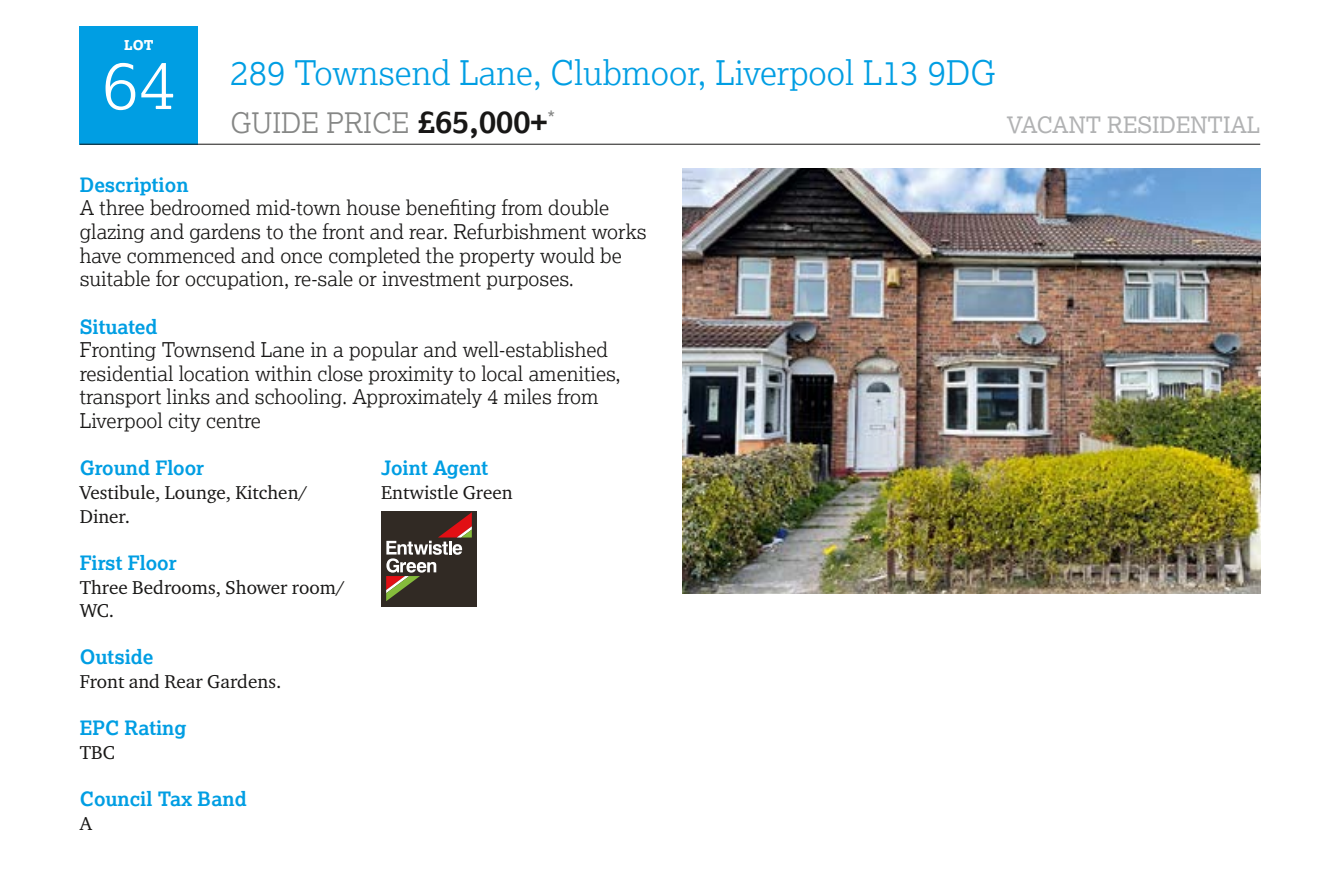
<style>
.page{position:relative;width:1340px;height:878px;background:#fff}
.page>*{position:absolute;margin:0;border:0;box-sizing:border-box;transform-origin:0 0}
.t1{font:300 67.5px "Lexia";color:#fff}
.t2{font:300 33.75px "Lexia";color:#009ee3}
.t3{font:300 28.12px "Lexia";color:#868786}
.t4{font:22.5px "Lexia";color:#b1b2b3}
.t5{font:300 20.25px/23.6px "Lexia";color:#181716}
.t6{font:20.25px "Lexia";color:#868786}
.t7{font:700 19.8px "Lexia";color:#009ee3}
.t8{font:19.12px/23.6px "Charter ITC Pro";color:#181716}
.t9{font:800 13.5px "Lexia";color:#fff}
.s1{font-weight:700;font-size:31.5px;color:#181716}
</style>
<div class="page">
<div style="left:80px;top:26px;width:118px;height:118px;background:#009ee3"></div>
<hr style="left:80px;top:144px;width:1180px;height:1px;background:#181716">
<div style="left:381px;top:511px;width:96px;height:95px;background:#312a24"></div>
<svg style="left:386px;top:512px;width:86px;height:89px"></svg>
<img style="left:682px;top:168px;width:578px;height:425px">
<p class="t9" style="left:124px;top:36px;width:31px">LOT</p>
<h1 class="t1" style="left:102px;top:42px;width:75px">64</h1>
<h2 class="t2" style="left:230px;top:52px;width:766px">289 Townsend Lane, Clubmoor, Liverpool L13 9DG</h2>
<h3 class="t3" style="left:230px;top:105px;width:318px">GUIDE PRICE <span class="s1">£65,000+</span></h3>
<p class="t4" style="left:1006px;top:110px;width:255px">VACANT RESIDENTIAL</p>
<p class="t6" style="left:547px;top:106px;width:9px">*</p>
<p class="t7" style="left:80px;top:172px;width:110px">Description</p>
<p class="t5" style="left:80px;top:196px;width:568px">A three bedroomed mid-town house benefiting from double glazing and gardens to the front and rear. Refurbishment works have commenced and once completed the property would be suitable for occupation, re-sale or investment purposes.</p>
<p class="t7" style="left:80px;top:314px;width:79px">Situated</p>
<p class="t5" style="left:80px;top:337px;width:542px">Fronting Townsend Lane in a popular and well-established residential location within close proximity to local amenities, transport links and schooling. Approximately 4 miles from Liverpool city centre</p>
<p class="t7" style="left:80px;top:456px;width:126px">Ground Floor</p>
<p class="t8" style="left:80px;top:480px;width:229px">Vestibule, Lounge, Kitchen/<br>Diner.</p>
<p class="t7" style="left:80px;top:550px;width:98px">First Floor</p>
<p class="t8" style="left:80px;top:575px;width:267px">Three Bedrooms, Shower room/<br>WC.</p>
<p class="t7" style="left:80px;top:645px;width:75px">Outside</p>
<p class="t8" style="left:80px;top:669px;width:203px">Front and Rear Gardens.</p>
<p class="t7" style="left:80px;top:715px;width:108px">EPC Rating</p>
<p class="t8" style="left:80px;top:740px;width:37px">TBC</p>
<p class="t7" style="left:80px;top:786px;width:168px">Council Tax Band</p>
<p class="t8" style="left:80px;top:811px;width:14px">A</p>
<p class="t7" style="left:381px;top:456px;width:109px">Joint Agent</p>
<p class="t8" style="left:381px;top:480px;width:133px">Entwistle Green</p>
</div>
